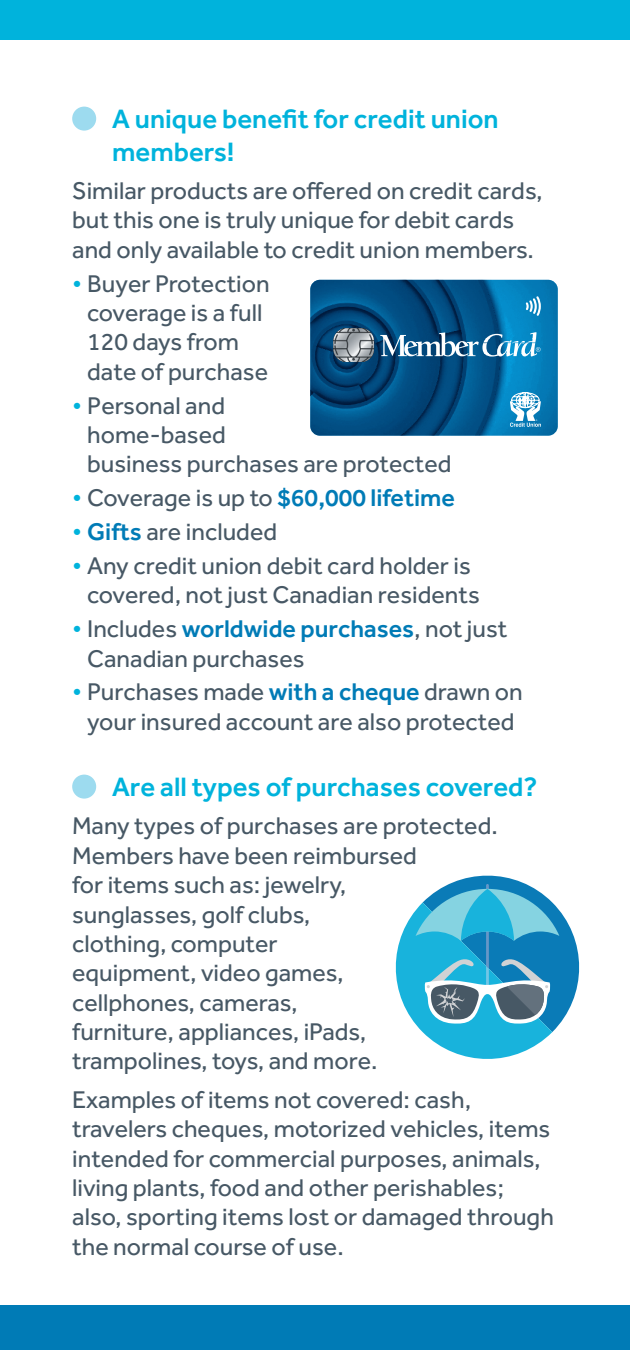
<style>
.page{position:relative;width:630px;height:1350px;background:#fff}
.page>*{position:absolute;margin:0;border:0;box-sizing:border-box;transform-origin:0 0}
.t1{font:500 27.5px/32.5px "Effra";color:#00b3dc}
.t2{font:25px/29.5px "Effra";color:#475865}
.t3{font:500 25px "Effra";color:#007bb6}
.s1{color:#00b3dc}
.s2{font-weight:400;color:#00b3dc}
.s3{font-weight:400;color:#475865}
.s4{font-weight:500;color:#007bb6}
</style>
<div class="page">
<div style="left:0;top:1305px;width:630px;height:45px;background:#007bb6"></div>
<div style="left:0;top:0;width:630px;height:40px;background:#00b3dc"></div>
<div style="left:72px;top:107px;width:24px;height:24px;background:#9ddbef;border-radius:50%"></div>
<div style="left:72px;top:775px;width:24px;height:24px;background:#9ddbef;border-radius:50%"></div>
<img style="left:310px;top:280px;width:248px;height:156px">
<svg style="left:510px;top:392px;width:31px;height:35px"></svg>
<svg style="left:526px;top:296px;width:15px;height:20px"></svg>
<svg style="left:380px;top:332px;width:161px;height:24px"></svg>
<hr style="left:482px;top:344px;width:55px;height:2px;background:#fff">
<hr style="left:482px;top:346px;width:55px;height:2px;background:#fff">
<hr style="left:482px;top:348px;width:55px;height:1px;background:#fff">
<hr style="left:482px;top:350px;width:55px;height:1px;background:#fff">
<hr style="left:482px;top:352px;width:55px;height:1px;background:#fff">
<hr style="left:482px;top:354px;width:55px;height:1px;background:#fff">
<hr style="left:482px;top:356px;width:55px;height:1px;background:#fff">
<img style="left:333px;top:328px;width:41px;height:34px">
<svg style="left:395px;top:875px;width:185px;height:184px"></svg>
<p class="t1" style="left:112px;top:102px;width:388px">A unique benefit for credit union members!</p>
<p class="t2" style="left:72px;top:176px;width:472px">Similar products are offered on credit cards, but this one is truly unique for debit cards and only available to credit union members.</p>
<p class="t2" style="left:87px;top:268px;width:184px;text-indent:-15px"><span class="s1">•</span> Buyer Protection coverage is a full<br>120 days from date of purchase</p>
<p class="t2" style="left:87px;top:390px;width:366px;text-indent:-15px"><span class="s1">•</span> Personal and<br>home-based<br>business purchases are protected</p>
<p class="t3" style="left:72px;top:483px;width:384px"><span class="s2">•</span> <span class="s3">Coverage is up to</span> $60,000 lifetime</p>
<p class="t2" style="left:72px;top:517px;width:206px"><span class="s1">•</span> <span class="s4">Gifts</span> are included</p>
<p class="t2" style="left:87px;top:551px;width:394px;text-indent:-15px"><span class="s1">•</span> Any credit union debit card holder is covered, not just Canadian residents</p>
<p class="t2" style="left:87px;top:614px;width:422px;text-indent:-15px"><span class="s1">•</span> Includes <span class="s4">worldwide purchases</span>, not just<br>Canadian purchases</p>
<p class="t2" style="left:72px;top:677px;width:452px;text-align:center"><span class="s1">•</span> Purchases made <span class="s4">with a cheque</span> drawn on your insured account are also protected</p>
<p class="t1" style="left:112px;top:770px;width:427px">Are all types of purchases covered?</p>
<p class="t2" style="left:72px;top:811px;width:427px">Many types of purchases are protected.<br>Members have been reimbursed<br>for items such as: jewelry,<br>sunglasses, golf clubs,<br>clothing, computer<br>equipment, video games,<br>cellphones, cameras,<br>furniture, appliances, iPads, trampolines, toys, and more.</p>
<p class="t2" style="left:72px;top:1084px;width:483px">Examples of items not covered: cash, travelers cheques, motorized vehicles, items intended for commercial purposes, animals, living plants, food and other perishables; also, sporting items lost or damaged through the normal course of use.</p>
</div>
